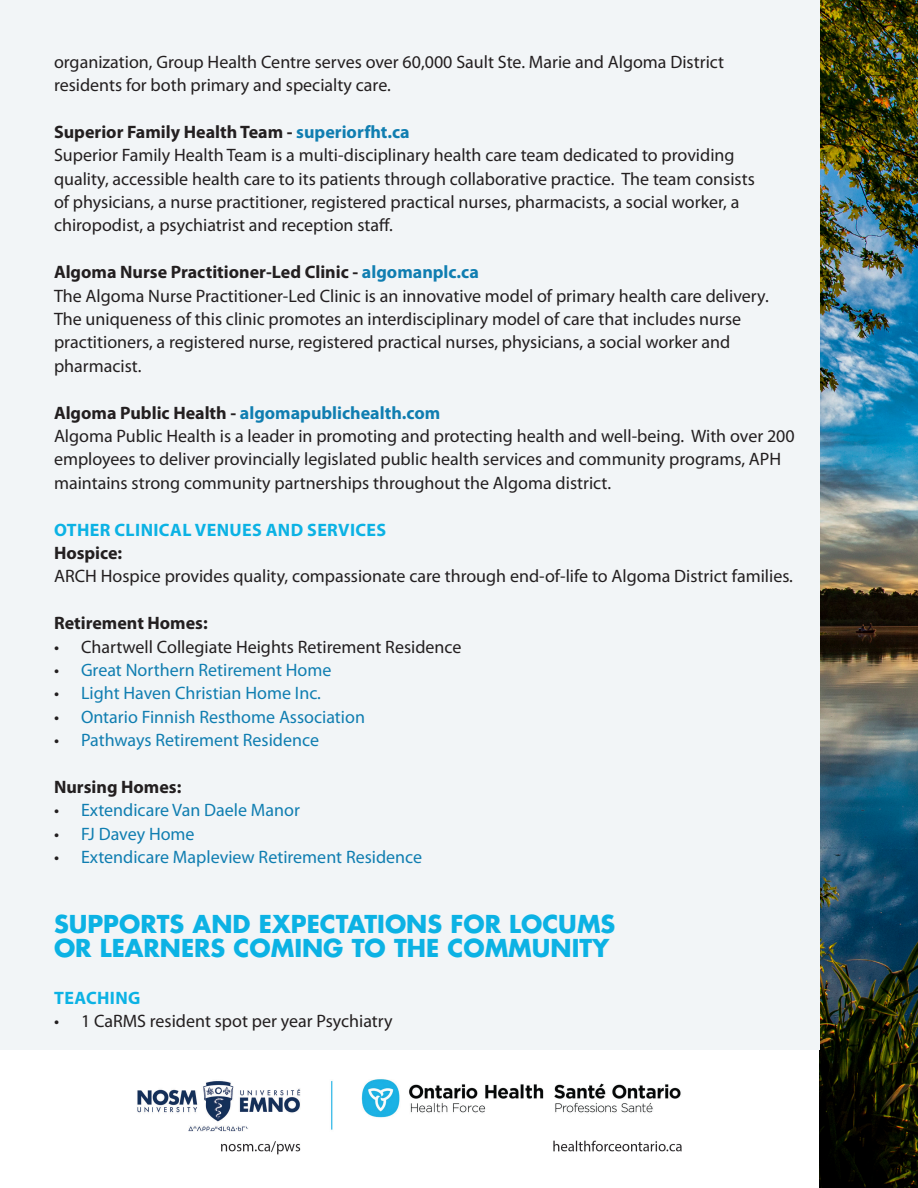
<style>
.page{position:relative;width:918px;height:1188px;background:#fff}
.page>*{position:absolute;margin:0;border:0;box-sizing:border-box;transform-origin:0 0}
.Heading{font:700 24px "Futura Std";color:#0cb2e4}
.Text{font:18px/23.4px "Myriad Pro";color:#231f20}
.t1{font:18px "Myriad Pro";color:#107eb1}
.Topic{font:700 18px "Myriad Pro";color:#231f20}
.Topic-2{font:700 18px "Myriad Pro";color:#107eb1}
.Subhead{font:700 18px "Myriad Pro";letter-spacing:.02em;color:#0cb2e4}
.s1{color:#107eb1}
.s2{color:#231f20}
</style>
<div class="page">
<img style="left:820px;top:0;width:98px;height:1188px">
<div style="left:0;top:0;width:820px;height:1050px;background:#f2f5f7"></div>
<img style="left:137px;top:1079px;width:545px;height:76px">
<p class="Text" style="left:54px;top:49px;width:672px">organization, Group Health Centre serves over 60,000 Sault Ste. Marie and Algoma District residents for both primary and specialty care.</p>
<p class="Topic" style="left:54px;top:120px;width:357px">Superior Family Health Team - <span class="s1">superiorfht.ca</span></p>
<p class="Text" style="left:54px;top:143px;width:702px">Superior Family Health Team is a multi-disciplinary health care team dedicated to providing quality, accessible health care to its patients through collaborative practice. The team consists of physicians, a nurse practitioner, registered practical nurses, pharmacists, a social worker, a chiropodist, a psychiatrist and reception staff.</p>
<p class="Topic" style="left:54px;top:260px;width:426px">Algoma Nurse Practitioner-Led Clinic - <span class="s1">algomanplc.ca</span></p>
<p class="Text" style="left:54px;top:283px;width:716px">The Algoma Nurse Practitioner-Led Clinic is an innovative model of primary health care delivery.<br>The uniqueness of this clinic promotes an interdisciplinary model of care that includes nurse practitioners, a registered nurse, registered practical nurses, physicians, a social worker and pharmacist.</p>
<p class="Topic-2" style="left:54px;top:401px;width:388px"><span class="s2">Algoma Public Health -</span> algomapublichealth.com</p>
<p class="Text" style="left:54px;top:424px;width:742px">Algoma Public Health is a leader in promoting and protecting health and well-being. With over 200 employees to deliver provincially legislated public health services and community programs, APH maintains strong community partnerships throughout the Algoma district.</p>
<p class="Subhead" style="left:54px;top:518px;width:334px">OTHER CLINICAL VENUES AND SERVICES</p>
<p class="Topic" style="left:54px;top:541px;width:70px">Hospice:</p>
<p class="Text" style="left:54px;top:564px;width:741px">ARCH Hospice provides quality, compassionate care through end-of-life to Algoma District families.</p>
<p class="Topic" style="left:54px;top:611px;width:155px">Retirement Homes:</p>
<p class="Text" style="left:54px;top:634px;width:409px">• Chartwell Collegiate Heights Retirement Residence</p>
<p class="t1" style="left:54px;top:659px;width:279px"><span class="s2">•</span> Great Northern Retirement Home</p>
<p class="t1" style="left:54px;top:682px;width:268px"><span class="s2">•</span> Light Haven Christian Home Inc.</p>
<p class="t1" style="left:54px;top:706px;width:313px"><span class="s2">•</span> Ontario Finnish Resthome Association</p>
<p class="t1" style="left:54px;top:729px;width:267px"><span class="s2">•</span> Pathways Retirement Residence</p>
<p class="Topic" style="left:54px;top:775px;width:129px">Nursing Homes:</p>
<p class="t1" style="left:54px;top:799px;width:247px"><span class="s2">•</span> Extendicare Van Daele Manor</p>
<p class="t1" style="left:54px;top:823px;width:142px"><span class="s2">•</span> FJ Davey Home</p>
<p class="t1" style="left:54px;top:846px;width:370px"><span class="s2">•</span> Extendicare Mapleview Retirement Residence</p>
<p class="Heading" style="left:54px;top:908px;width:563px">SUPPORTS AND EXPECTATIONS FOR LOCUMS</p>
<p class="Heading" style="left:54px;top:932px;width:557px">OR LEARNERS COMING TO THE COMMUNITY</p>
<p class="Subhead" style="left:54px;top:986px;width:88px">TEACHING</p>
<p class="Text" style="left:54px;top:1009px;width:340px">• 1 CaRMS resident spot per year Psychiatry</p>
</div>
